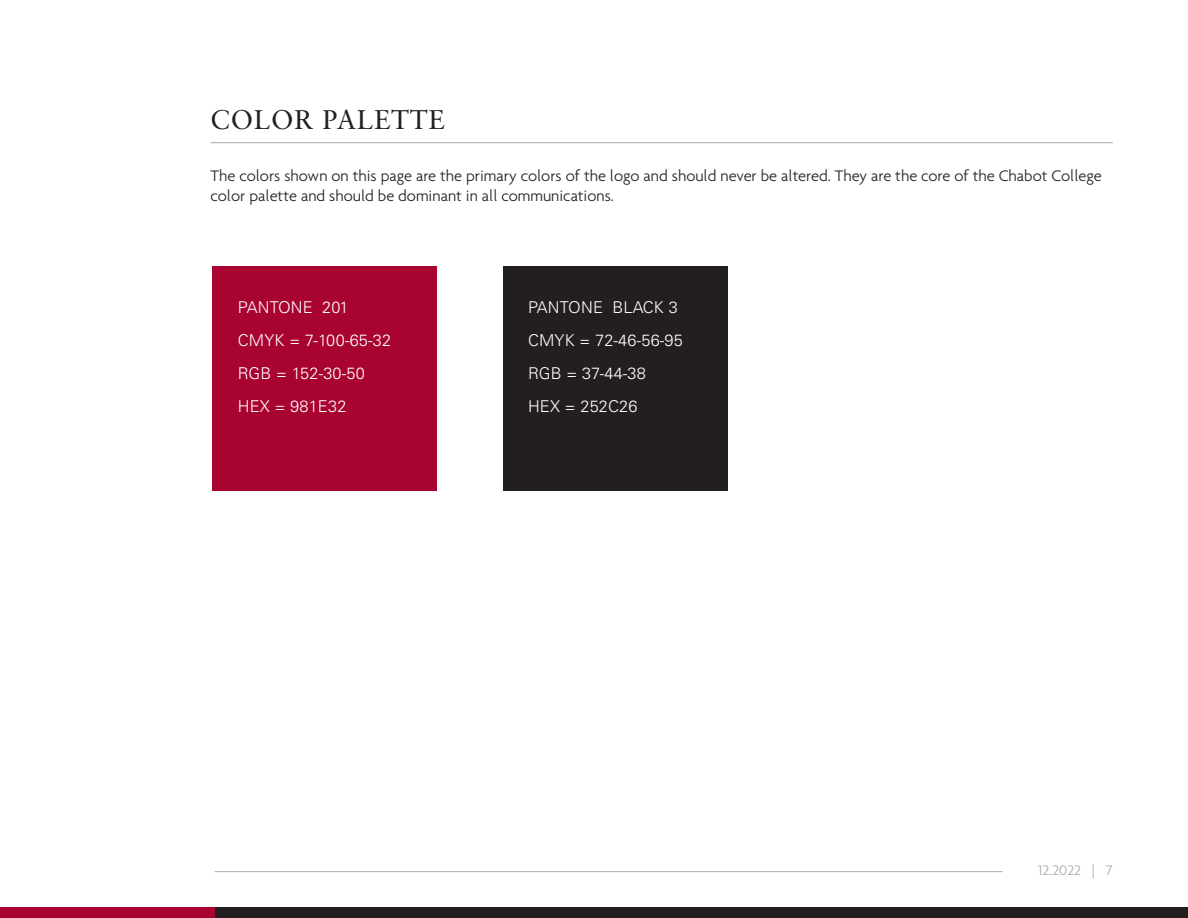
<style>
.page{position:relative;width:1188px;height:918px;background:#fff}
.page>*{position:absolute;margin:0;border:0;box-sizing:border-box;transform-origin:0 0}
.t1{font:27px "Sabon";letter-spacing:.025em;color:#231f20}
.t2{font:300 16.5px/19.5px "Agenda";color:#231f20}
.t3{font:300 16.35px/33.2px "Univers";letter-spacing:.01em;color:#fff}
.t4{font:300 15px "Agenda";color:#a8a9ad}
</style>
<div class="page">
<hr style="left:215px;top:871px;width:788px;height:1px;background:#a8a9ad">
<div style="left:215px;top:908px;width:973px;height:10px;background:#231f20"></div>
<div style="left:0;top:908px;width:107px;height:10px;background:#a90332"></div>
<div style="left:107px;top:908px;width:108px;height:10px;background:#a90332"></div>
<div style="left:212px;top:266px;width:224px;height:225px;background:#a90332"></div>
<div style="left:503px;top:266px;width:225px;height:225px;background:#231f20"></div>
<hr style="left:211px;top:142px;width:902px;height:1px;background:#a8a9ad">
<p class="t1" style="left:211px;top:103px;width:236px">COLOR PALETTE</p>
<p class="t2" style="left:211px;top:166px;width:893px">The colors shown on this page are the primary colors of the logo and should never be altered. They are the core of the Chabot College color palette and should be dominant in all communications.</p>
<p class="t3" style="left:238px;top:290px;width:155px">PANTONE 201<br>CMYK = 7-100-65-32<br>RGB = 152-30-50<br>HEX = 981E32</p>
<p class="t3" style="left:528px;top:290px;width:156px">PANTONE BLACK 3<br>CMYK = 72-46-56-95<br>RGB = 37-44-38<br>HEX = 252C26</p>
<p class="t4" style="left:1038px;top:861px;width:76px">12.2022 | 7</p>
</div>
